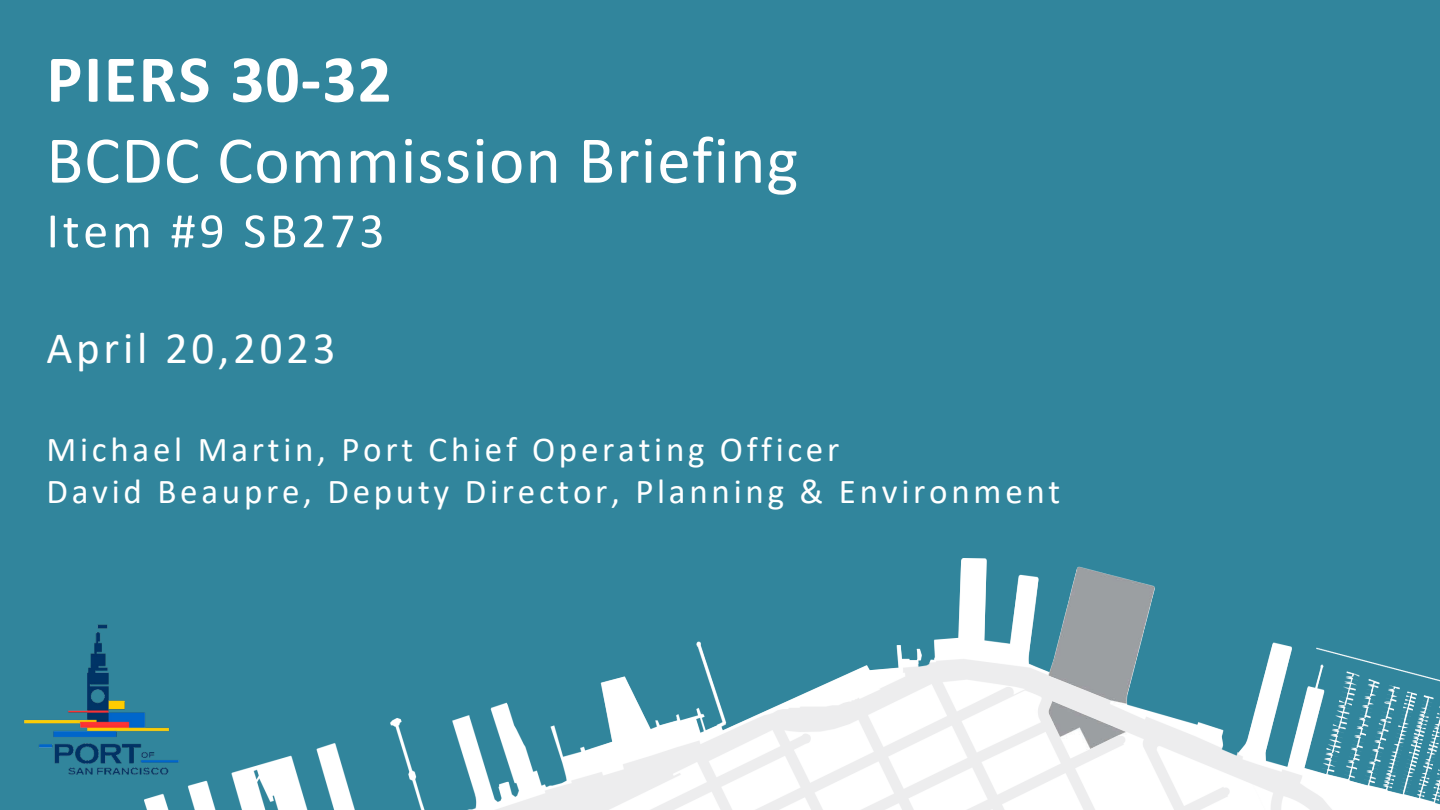
<style>
.page{position:relative;width:1440px;height:810px;background:#31859c}
.page>*{position:absolute;margin:0;border:0;box-sizing:border-box;transform-origin:0 0}
.t1{font:67.5px "Calibri";letter-spacing:.015em;color:#fff}
.t2{font:700 67.5px "Calibri";letter-spacing:.025em;color:#fff}
.t3{font:50px "Calibri";letter-spacing:.075em;color:#fff}
.t4{font:45px "Calibri";letter-spacing:.085em;color:#fff}
.t5{font:35px/42px "Calibri";letter-spacing:.105em;color:#fff}
</style>
<div class="page">
<img style="left:145px;top:559px;width:1295px;height:251px">
<img style="left:24px;top:616px;width:168px;height:173px">
<h1 class="t2" style="left:46px;top:32px;width:347px">PIERS 30-32</h1>
<h1 class="t1" style="left:46px;top:113px;width:754px">BCDC Commission Briefing</h1>
<p class="t3" style="left:46px;top:196px;width:340px">Item #9 SB273</p>
<p class="t4" style="left:46px;top:316px;width:291px">April 20,2023</p>
<p class="t5" style="left:46px;top:428px;width:1015px">Michael Martin, Port Chief Operating Officer<br>David Beaupre, Deputy Director, Planning &amp; Environment</p>
</div>
